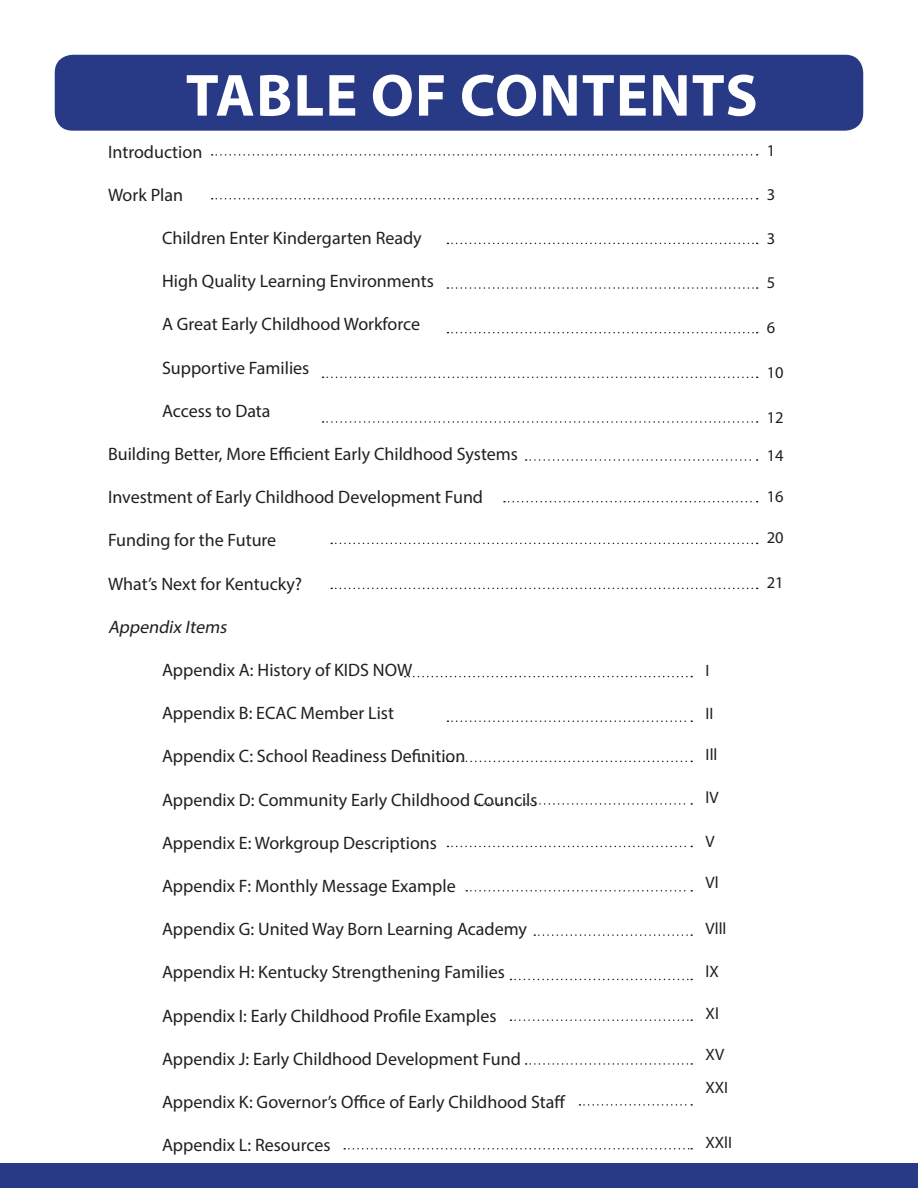
<style>
.page{position:relative;width:918px;height:1188px;background:#fff}
.page>*{position:absolute;margin:0;border:0;box-sizing:border-box;transform-origin:0 0}
.t1{font:700 60px "Myriad Pro";letter-spacing:.02em;color:#fff}
.table_of_contents{font:18px "Myriad Pro";color:#231f20}
.table_of_contents-2{font:italic 18px "Myriad Pro";color:#231f20}
.t2{font:16.5px "Myriad Pro";color:#231f20}
</style>
<div class="page">
<div style="left:0;top:1163px;width:918px;height:25px;background:#283986"></div>
<div style="left:55px;top:55px;width:808px;height:76px;background:#283986;border-radius:18px"></div>
<svg style="left:212px;top:154px;width:546px;height:2px"></svg>
<svg style="left:212px;top:198px;width:546px;height:2px"></svg>
<svg style="left:447px;top:243px;width:311px;height:1px"></svg>
<svg style="left:447px;top:287px;width:311px;height:2px"></svg>
<svg style="left:447px;top:332px;width:311px;height:1px"></svg>
<svg style="left:323px;top:377px;width:435px;height:1px"></svg>
<svg style="left:323px;top:421px;width:435px;height:2px"></svg>
<svg style="left:504px;top:501px;width:254px;height:1px"></svg>
<svg style="left:331px;top:543px;width:427px;height:1px"></svg>
<svg style="left:405px;top:676px;width:287px;height:1px"></svg>
<svg style="left:447px;top:720px;width:245px;height:2px"></svg>
<svg style="left:420px;top:761px;width:272px;height:1px"></svg>
<svg style="left:475px;top:803px;width:217px;height:2px"></svg>
<svg style="left:447px;top:846px;width:245px;height:1px"></svg>
<svg style="left:534px;top:934px;width:158px;height:2px"></svg>
<svg style="left:511px;top:979px;width:181px;height:1px"></svg>
<svg style="left:511px;top:1019px;width:181px;height:2px"></svg>
<svg style="left:526px;top:1063px;width:166px;height:2px"></svg>
<svg style="left:579px;top:1104px;width:113px;height:2px"></svg>
<svg style="left:344px;top:1148px;width:348px;height:2px"></svg>
<svg style="left:466px;top:890px;width:226px;height:2px"></svg>
<svg style="left:526px;top:459px;width:232px;height:2px"></svg>
<svg style="left:331px;top:588px;width:427px;height:1px"></svg>
<p class="t1" style="left:186px;top:56px;width:573px">TABLE OF CONTENTS</p>
<p class="table_of_contents" style="left:108px;top:140px;width:96px">Introduction</p>
<p class="table_of_contents" style="left:108px;top:184px;width:77px">Work Plan</p>
<p class="table_of_contents" style="left:162px;top:227px;width:261px">Children Enter Kindergarten Ready</p>
<p class="table_of_contents" style="left:162px;top:270px;width:273px">High Quality Learning Environments</p>
<p class="table_of_contents" style="left:162px;top:313px;width:260px">A Great Early Childhood Workforce</p>
<p class="table_of_contents" style="left:162px;top:356px;width:149px">Supportive Families</p>
<p class="table_of_contents" style="left:162px;top:400px;width:110px">Access to Data</p>
<p class="table_of_contents" style="left:108px;top:443px;width:412px">Building Better, More Efficient Early Childhood Systems</p>
<p class="table_of_contents" style="left:108px;top:486px;width:377px">Investment of Early Childhood Development Fund</p>
<p class="table_of_contents" style="left:108px;top:529px;width:170px">Funding for the Future</p>
<p class="table_of_contents" style="left:108px;top:572px;width:196px">What’s Next for Kentucky?</p>
<p class="table_of_contents-2" style="left:108px;top:616px;width:124px">Appendix Items</p>
<p class="table_of_contents" style="left:162px;top:659px;width:252px">Appendix A: History of KIDS NOW</p>
<p class="table_of_contents" style="left:162px;top:702px;width:233px">Appendix B: ECAC Member List</p>
<p class="table_of_contents" style="left:162px;top:745px;width:305px">Appendix C: School Readiness Definition</p>
<p class="table_of_contents" style="left:162px;top:788px;width:377px">Appendix D: Community Early Childhood Councils</p>
<p class="table_of_contents" style="left:162px;top:832px;width:277px">Appendix E: Workgroup Descriptions</p>
<p class="table_of_contents" style="left:162px;top:875px;width:295px">Appendix F: Monthly Message Example</p>
<p class="table_of_contents" style="left:162px;top:918px;width:367px">Appendix G: United Way Born Learning Academy</p>
<p class="table_of_contents" style="left:162px;top:961px;width:344px">Appendix H: Kentucky Strengthening Families</p>
<p class="table_of_contents" style="left:162px;top:1004px;width:336px">Appendix I: Early Childhood Profile Examples</p>
<p class="table_of_contents" style="left:162px;top:1048px;width:360px">Appendix J: Early Childhood Development Fund</p>
<p class="table_of_contents" style="left:162px;top:1091px;width:405px">Appendix K: Governor’s Office of Early Childhood Staff</p>
<p class="table_of_contents" style="left:162px;top:1134px;width:170px">Appendix L: Resources</p>
<p class="t2" style="left:706px;top:660px;width:5px">I</p>
<p class="t2" style="left:706px;top:703px;width:9px">II</p>
<p class="t2" style="left:706px;top:744px;width:13px">Ill</p>
<p class="t2" style="left:706px;top:787px;width:15px">lV</p>
<p class="t2" style="left:706px;top:831px;width:11px">V</p>
<p class="t2" style="left:706px;top:872px;width:15px">Vl</p>
<p class="t2" style="left:706px;top:919px;width:22px">Vlll</p>
<p class="t2" style="left:706px;top:961px;width:15px">lX</p>
<p class="t2" style="left:706px;top:1004px;width:15px">Xl</p>
<p class="t2" style="left:706px;top:1044px;width:20px">XV</p>
<p class="t2" style="left:706px;top:1077px;width:24px">XXI</p>
<p class="t2" style="left:706px;top:1133px;width:28px">XXlI</p>
<p class="t2" style="left:767px;top:141px;width:10px">1</p>
<p class="t2" style="left:767px;top:184px;width:10px">3</p>
<p class="t2" style="left:767px;top:228px;width:10px">3</p>
<p class="t2" style="left:767px;top:272px;width:10px">5</p>
<p class="t2" style="left:767px;top:318px;width:10px">6</p>
<p class="t2" style="left:767px;top:362px;width:18px">10</p>
<p class="t2" style="left:767px;top:407px;width:18px">12</p>
<p class="t2" style="left:767px;top:445px;width:18px">14</p>
<p class="t2" style="left:767px;top:487px;width:18px">16</p>
<p class="t2" style="left:767px;top:527px;width:18px">20</p>
<p class="t2" style="left:767px;top:572px;width:18px">21</p>
</div>
